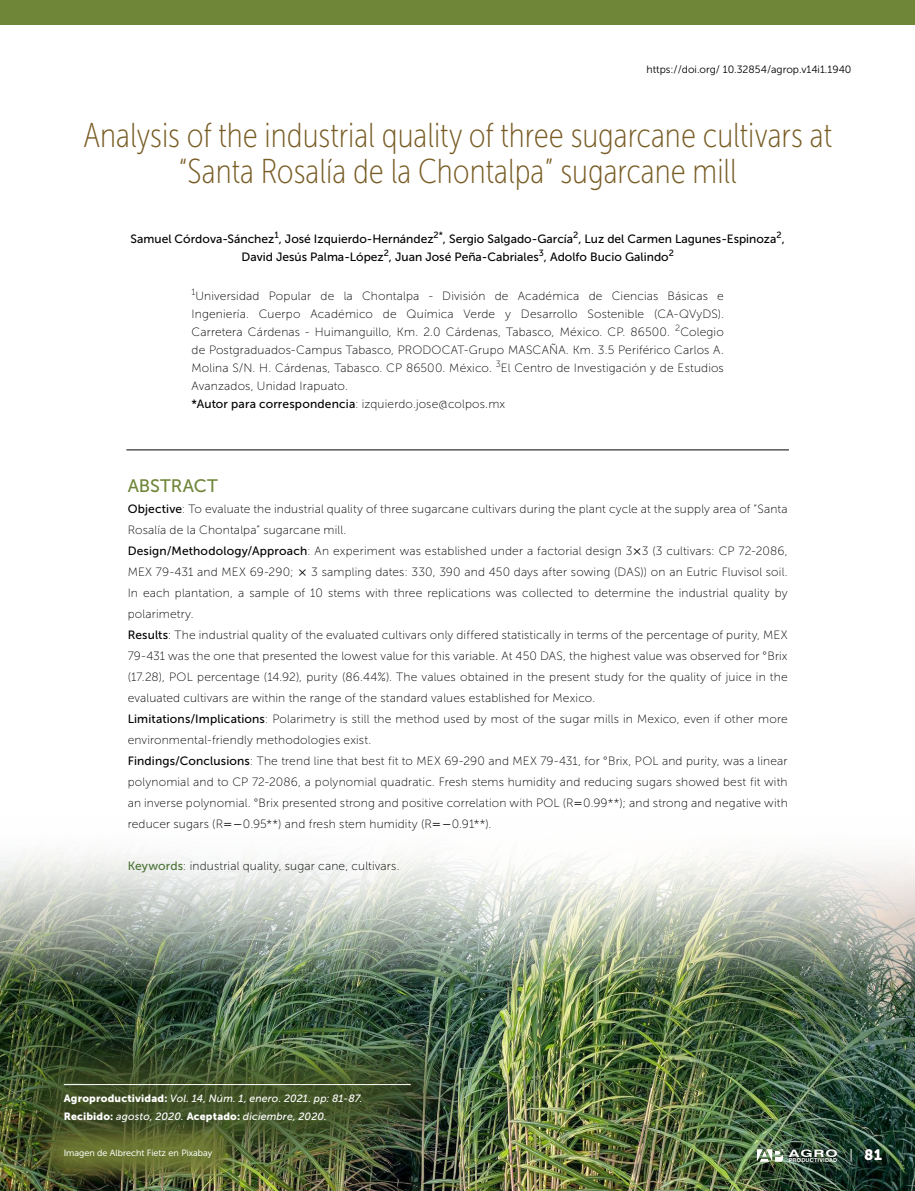
<style>
.page{position:relative;width:915px;height:1191px;background:#fff}
.page>*{position:absolute;margin:0;border:0;box-sizing:border-box;transform-origin:0 0}
.t1{font:34.5px/36px "Museo Sans Cond 100";color:#785c24;text-align:center}
.t2{font:18px "Museo Sans 500";letter-spacing:-.005em;color:#6f8638}
.t3{font:15px "Museo Sans 900";color:#fff}
.t4{font:12px/21px "Museo Sans 100";letter-spacing:.015em;color:#000}
.t5{font:12px/18px "Museo Sans 500";color:#000;text-align:center}
.t6{font:italic 10.5px/18px "Museo Sans 500";letter-spacing:.015em;color:#fff}
.t7{font:10.5px "Museo Sans 300";color:#000}
.t8{font:700 10.35px "Swiss 721 BT";color:#fff;scale:1.52 1}
.t9{font:9px "Museo Sans 300";color:#fff}
.t10{font:9px "Museo Sans 100";color:#000}
.t11{font:700 5.4px "Swiss 721 BT";letter-spacing:.03em;color:#fff}
.s1{font-family:"Museo Sans 100"}
.s2{font-family:"Museo Sans 500"}
.s3{font-family:"Museo Sans 500";color:#4b7235}
.s4{font-family:"Museo Sans 900";font-style:normal}
</style>
<div class="page">
<img style="left:0;top:853px;width:914px;height:338px">
<div style="left:0;top:0;width:914px;height:24px;background:#6f8638"></div>
<div style="left:0;top:1016px;width:476px;height:172px;background:#425123;opacity:.85"></div>
<hr style="left:64px;top:1084px;width:346px;height:1px;background:#fff">
<hr style="left:126px;top:449px;width:662px;height:1px;background:#000">
<div style="left:34px;top:1118px;width:209px;height:69px;background:#6f8638;opacity:.75"></div>
<svg style="left:756px;top:1148px;width:27px;height:13px"></svg>
<svg style="left:850px;top:1148px;width:1px;height:13px"></svg>
<p class="t7" style="left:646px;top:64px;width:206px">https://doi.org/ 10.32854/agrop.v14i1.1940</p>
<h1 class="t1" style="left:83px;top:117px;width:750px">Analysis of the industrial quality of three sugarcane cultivars at “Santa Rosalía de la Chontalpa” sugarcane mill</h1>
<p class="t5" style="left:131px;top:230px;width:655px">Samuel Córdova-Sánchez<sup>1</sup>, José Izquierdo-Hernández<sup>2*</sup>, Sergio Salgado-García<sup>2</sup>, Luz del Carmen Lagunes-Espinoza<sup>2</sup>,<br>David Jesús Palma-López<sup>2</sup>, Juan José Peña-Cabriales<sup>3</sup>, Adolfo Bucio Galindo<sup>2</sup></p>
<p class="t10" style="left:191px;top:287px;width:5px">1</p>
<p class="t4" style="left:191px;top:287px;width:533px;line-height:18px;text-align:justify;text-indent:4px">Universidad Popular de la Chontalpa - División de Académica de Ciencias Básicas e Ingeniería. Cuerpo Académico de Química Verde y Desarrollo Sostenible (CA-QVyDS).<br>Carretera Cárdenas - Huimanguillo, Km. 2.0 Cárdenas, Tabasco, México. CP. 86500. <sup>2</sup>Colegio de Postgraduados-Campus Tabasco, PRODOCAT-Grupo MASCAÑA. Km. 3.5 Periférico Carlos A.<br>Molina S/N. H. Cárdenas, Tabasco. CP 86500. México. <sup>3</sup>El Centro de Investigación y de Estudios Avanzados, Unidad Irapuato.</p>
<p class="t5" style="left:191px;top:395px;width:315px">*Autor para correspondencia<span class="s1">: izquierdo.jose@colpos.mx</span></p>
<h2 class="t2" style="left:128px;top:476px;width:92px">ABSTRACT</h2>
<p class="t4" style="left:128px;top:498px;width:661px"><span class="s2">Objective</span>: To evaluate the industrial quality of three sugarcane cultivars during the plant cycle at the supply area of “Santa Rosalía de la Chontalpa” sugarcane mill.<br><span class="s2">Design/Methodology/Approach</span>: An experiment was established under a factorial design 3 3 (3 cultivars: CP 72-2086, MEX 79-431 and MEX 69-290;</p>
<p class="t4" style="left:128px;top:561px;width:661px;text-indent:183px">3 sampling dates: 330, 390 and 450 days after sowing (DAS)) on an Eutric Fluvisol soil.<br>In each plantation, a sample of 10 stems with three replications was collected to determine the industrial quality by polarimetry.<br><span class="s2">Results</span>: The industrial quality of the evaluated cultivars only differed statistically in terms of the percentage of purity, MEX 79-431 was the one that presented the lowest value for this variable. At 450 DAS, the highest value was observed for °Brix (17.28), POL percentage (14.92), purity (86.44%). The values obtained in the present study for the quality of juice in the evaluated cultivars are within the range of the standard values established for Mexico.<br><span class="s2">Limitations/Implications</span>: Polarimetry is still the method used by most of the sugar mills in Mexico, even if other more environmental-friendly methodologies exist.<br><span class="s2">Findings/Conclusions</span>: The trend line that best fit to MEX 69-290 and MEX 79-431, for °Brix, POL and purity, was a linear polynomial and to CP 72-2086, a polynomial quadratic. Fresh stems humidity and reducing sugars showed best fit with an inverse polynomial. °Brix presented strong and positive correlation with POL (R 0.99**); and strong and negative with reducer sugars (R</p>
<p class="t4" style="left:243px;top:813px;width:190px">0.95**) and fresh stem humidity (R</p>
<p class="t4" style="left:451px;top:813px;width:41px">0.91**).</p>
<p class="t4" style="left:128px;top:855px;width:273px"><span class="s3">Keywords</span>: industrial quality, sugar cane, cultivars.</p>
<p class="t6" style="left:64px;top:1089px;width:300px"><span class="s4">Agroproductividad:</span> Vol. 14, Núm. 1, enero. 2021. pp: 81-87.<br><span class="s4">Recibido:</span> agosto, 2020. <span class="s4">Aceptado:</span> diciembre, 2020.</p>
<p class="t9" style="left:64px;top:1147px;width:150px">Imagen de Albrecht Fietz en Pixabay</p>
<p class="t8" style="left:788px;top:1146px;width:34px">AGRO</p>
<p class="t11" style="left:788px;top:1156px;width:50px">PRODUCTIVIDAD</p>
<p class="t3" style="left:864px;top:1146px;width:19px">81</p>
</div>
